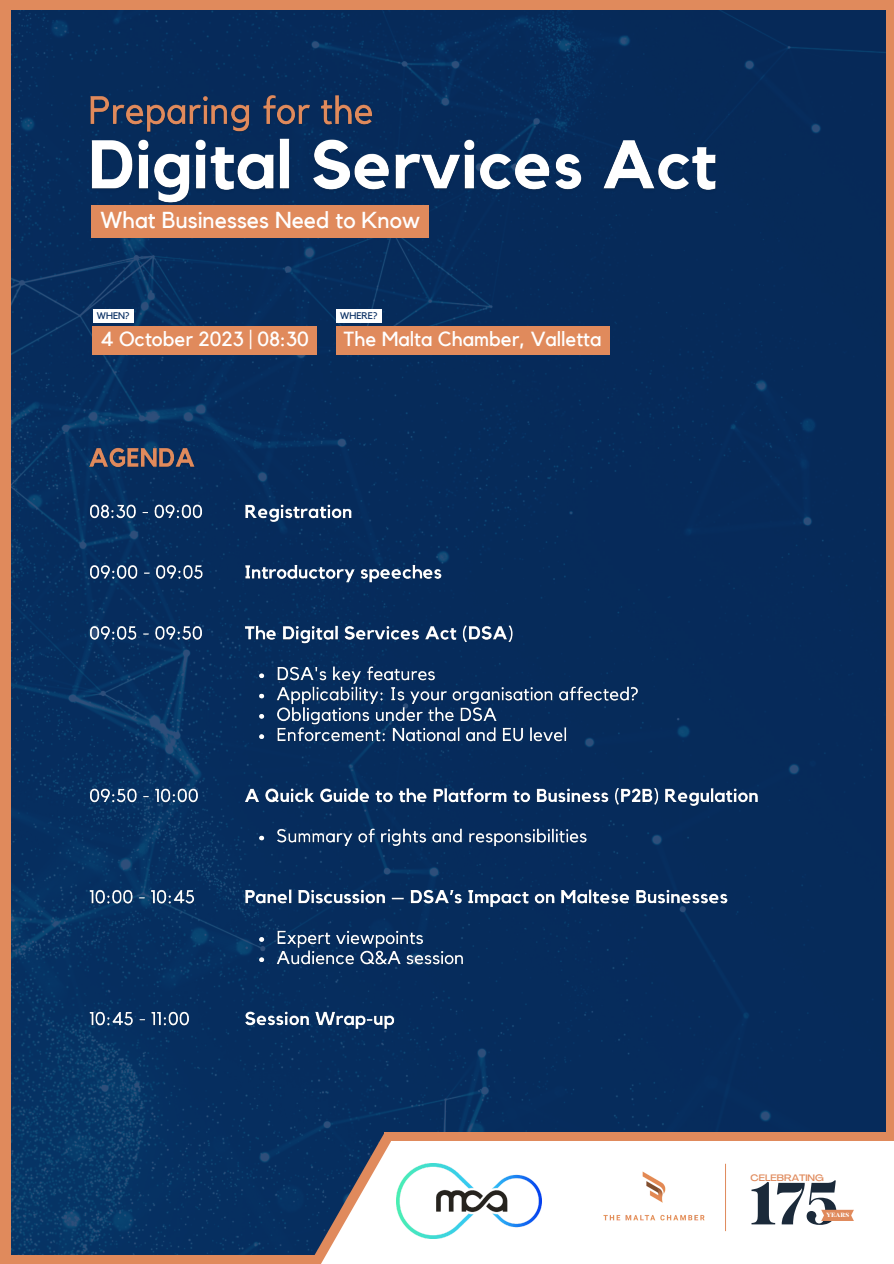
<style>
.page{position:relative;width:894px;height:1264px;background:#fff}
.page>*{position:absolute;margin:0;border:0;box-sizing:border-box;transform-origin:0 0}
.t1{font:700 73.35px "Binggo Wood Display";color:#1b2a3a}
.t2{font:22.95px "Kollektif";color:#fff}
.t3{font:20.4px "Kollektif";color:#fff}
.t4{font:9.6px "Kollektif";color:#082e62}
.t5{font:500 expanded 9.15px "Agrandir";color:#e08a5c}
.t6{font:700 7.5px "Binggo Wood Display";color:#fff}
</style>
<div class="page">
<img style="left:10px;top:10px;width:875px;height:1244px">
<div style="left:0;top:1254px;width:457px;height:9px;background:#e08a5c"></div>
<div style="left:384px;top:1132px;width:509px;height:131px;background:#e08a5c"></div>
<div style="left:885px;top:0;width:8px;height:1263px;background:#e08a5c"></div>
<div style="left:391px;top:1140px;width:502px;height:123px;background:#fff"></div>
<img style="left:603px;top:1171px;width:102px;height:50px">
<hr style="left:725px;top:1163px;width:1px;height:68px;background:#e08a5c">
<svg style="left:821px;top:1209px;width:32px;height:11px"></svg>
<svg style="left:307px;top:1132px;width:161px;height:131px"></svg>
<img style="left:396px;top:1163px;width:145px;height:75px">
<div style="left:0;top:0;width:10px;height:1263px;background:#e08a5c"></div>
<div style="left:0;top:0;width:893px;height:10px;background:#e08a5c"></div>
<img style="left:88px;top:133px;width:632px;height:77px">
<img style="left:89px;top:93px;width:294px;height:42px">
<div style="left:92px;top:326px;width:225px;height:28px;background:#e08a5c"></div>
<div style="left:336px;top:326px;width:273px;height:28px;background:#e08a5c"></div>
<div style="left:336px;top:310px;width:45px;height:13px;background:#fff"></div>
<div style="left:93px;top:310px;width:40px;height:13px;background:#fff"></div>
<img style="left:87px;top:446px;width:111px;height:26px">
<img style="left:88px;top:503px;width:118px;height:526px">
<img style="left:243px;top:503px;width:517px;height:528px">
<div style="left:91px;top:205px;width:338px;height:33px;background:#e08a5c"></div>
<p class="t2" style="left:101px;top:210px;width:321px">What Businesses Need to Know</p>
<p class="t4" style="left:97px;top:311px;width:34px">WHEN?</p>
<p class="t4" style="left:340px;top:311px;width:39px">WHERE?</p>
<p class="t3" style="left:101px;top:330px;width:210px">4 October 2023 | 08:30</p>
<p class="t3" style="left:344px;top:330px;width:259px">The Malta Chamber, Valletta</p>
<p class="t5" style="left:750px;top:1173px;width:75px">CELEBRATING</p>
<p class="t1" style="left:750px;top:1166px;width:88px">175</p>
<p class="t6" style="left:825px;top:1211px;width:25px">YEARS</p>
</div>
